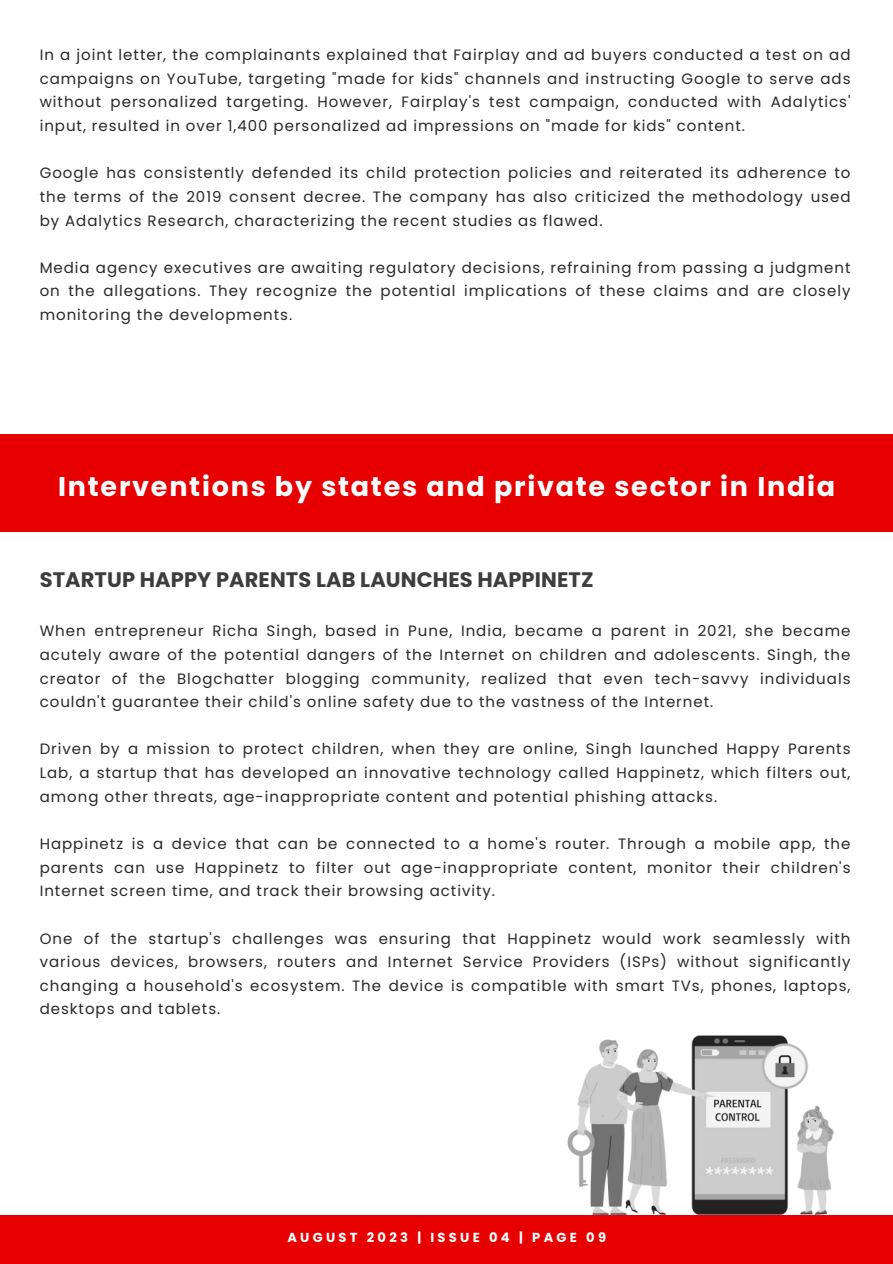
<style>
.page{position:relative;width:893px;height:1264px;background:#fff}
.page>*{position:absolute;margin:0;border:0;box-sizing:border-box;transform-origin:0 0}
.t1{font:700 27px "Poppins";letter-spacing:.065em;color:#fff}
.t2{font:700 21px "Poppins";letter-spacing:.005em;color:#3d3d3d}
.t3{font:15px/23.7px "Poppins";letter-spacing:.065em;color:#282828;text-align:justify}
.t4{font:700 13.05px "Poppins";letter-spacing:.25em;color:#fff}
</style>
<div class="page">
<div style="left:0;top:435px;width:892px;height:97px;background:#e70000"></div>
<div style="left:0;top:1215px;width:892px;height:48px;background:#e70000"></div>
<img style="left:567px;top:1035px;width:267px;height:181px">
<p class="t3" style="left:40px;top:43px;width:812px">In a joint letter, the complainants explained that Fairplay and ad buyers conducted a test on ad campaigns on YouTube, targeting "made for kids" channels and instructing Google to serve ads without personalized targeting. However, Fairplay's test campaign, conducted with Adalytics' input, resulted in over 1,400 personalized ad impressions on "made for kids" content.</p>
<p class="t3" style="left:40px;top:161px;width:812px">Google has consistently defended its child protection policies and reiterated its adherence to the terms of the 2019 consent decree. The company has also criticized the methodology used by Adalytics Research, characterizing the recent studies as flawed.</p>
<p class="t3" style="left:40px;top:256px;width:812px">Media agency executives are awaiting regulatory decisions, refraining from passing a judgment on the allegations. They recognize the potential implications of these claims and are closely monitoring the developments.</p>
<p class="t1" style="left:58px;top:467px;width:778px">Interventions by states and private sector in India</p>
<p class="t2" style="left:40px;top:564px;width:555px">STARTUP HAPPY PARENTS LAB LAUNCHES HAPPINETZ</p>
<p class="t3" style="left:40px;top:619px;width:812px">When entrepreneur Richa Singh, based in Pune, India, became a parent in 2021, she became acutely aware of the potential dangers of the Internet on children and adolescents. Singh, the creator of the Blogchatter blogging community, realized that even tech-savvy individuals couldn't guarantee their child's online safety due to the vastness of the Internet.</p>
<p class="t3" style="left:40px;top:737px;width:812px">Driven by a mission to protect children, when they are online, Singh launched Happy Parents Lab, a startup that has developed an innovative technology called Happinetz, which filters out, among other threats, age-inappropriate content and potential phishing attacks.</p>
<p class="t3" style="left:40px;top:831px;width:812px">Happinetz is a device that can be connected to a home's router. Through a mobile app, the parents can use Happinetz to filter out age-inappropriate content, monitor their children's Internet screen time, and track their browsing activity.</p>
<p class="t3" style="left:40px;top:926px;width:812px">One of the startup's challenges was ensuring that Happinetz would work seamlessly with various devices, browsers, routers and Internet Service Providers (ISPs) without significantly changing a household's ecosystem. The device is compatible with smart TVs, phones, laptops, desktops and tablets.</p>
<p class="t4" style="left:287px;top:1228px;width:320px">AUGUST 2023 | ISSUE 04 | PAGE 09</p>
</div>
